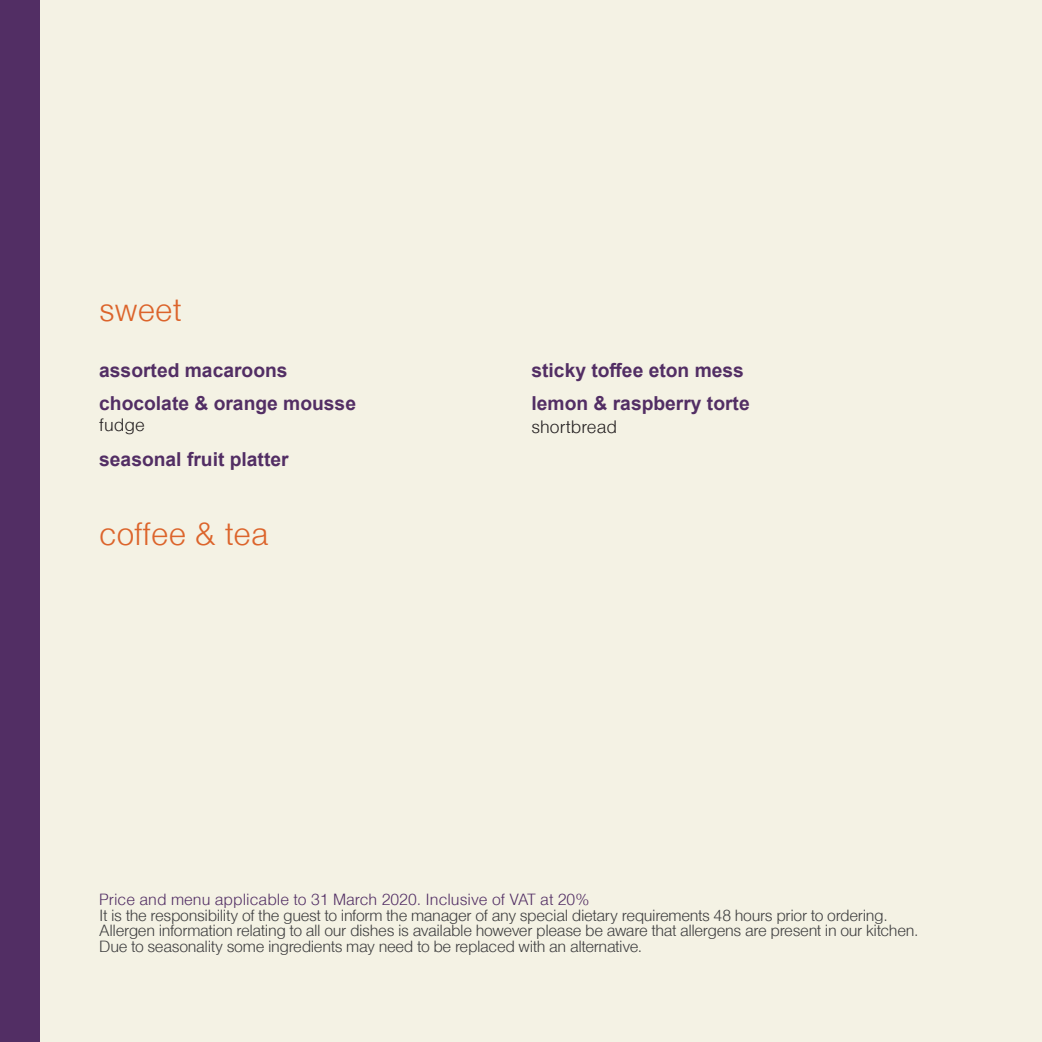
<style>
.page{position:relative;width:1042px;height:1042px;background:#fff}
.page>*{position:absolute;margin:0;border:0;box-sizing:border-box;transform-origin:0 0}
.t1{font:300 31.5px "Helvetica";color:#dc642b}
.t2{font:700 19.25px "Arial";color:#522e64}
.t3{font:300 17.5px "Helvetica";color:#231f20}
.t4{font:300 15.75px/15.8px "Helvetica";letter-spacing:-.025em;color:#3e3e3f}
.t5{font:300 15.75px "Helvetica";color:#522e64}
</style>
<div class="page">
<div style="left:10px;top:0;width:1032px;height:1042px;background:#f4f2e4"></div>
<div style="left:0;top:0;width:40px;height:1042px;background:#522e64"></div>
<p class="t1" style="left:99px;top:290px;width:84px">sweet</p>
<p class="t2" style="left:99px;top:357px;width:190px">assorted macaroons</p>
<p class="t2" style="left:99px;top:390px;width:258px">chocolate &amp; orange mousse</p>
<p class="t3" style="left:99px;top:414px;width:47px">fudge</p>
<p class="t2" style="left:99px;top:446px;width:191px">seasonal fruit platter</p>
<p class="t1" style="left:99px;top:514px;width:171px">coffee &amp; tea</p>
<p class="t2" style="left:531px;top:357px;width:214px">sticky toffee eton mess</p>
<p class="t2" style="left:531px;top:390px;width:220px">lemon &amp; raspberry torte</p>
<p class="t3" style="left:531px;top:416px;width:87px">shortbread</p>
<p class="t5" style="left:99px;top:889px;width:491px">Price and menu applicable to 31 March 2020. Inclusive of VAT at 20%</p>
<p class="t4" style="left:99px;top:906px;width:821px">It is the responsibility of the guest to inform the manager of any special dietary requirements 48 hours prior to ordering.<br>Allergen information relating to all our dishes is available however please be aware that allergens are present in our kitchen.<br>Due to seasonality some ingredients may need to be replaced with an alternative.</p>
</div>
